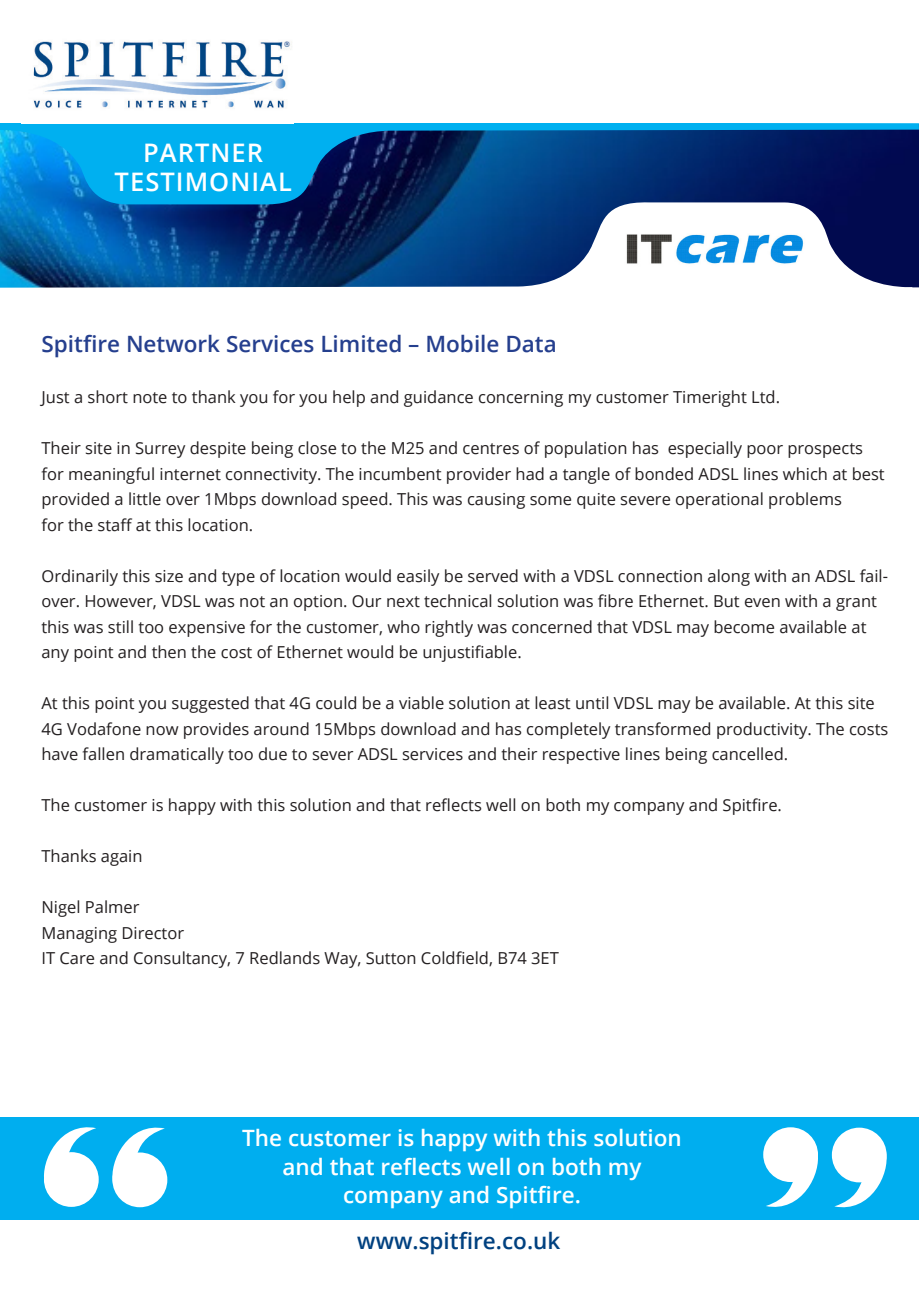
<style>
.page{position:relative;width:919px;height:1289px;background:#fff}
.page>*{position:absolute;margin:0;border:0;box-sizing:border-box;transform-origin:0 0}
.t1{font:600 25.5px "Open Sans";letter-spacing:.04em;color:#fff}
.t2{font:600 22.5px "Open Sans";color:#fff}
.t3{font:600 22.5px "Open Sans";color:#253f8e}
.t4{font:600 22.5px "Open Sans";color:#004180}
.t5{font:16.5px/25.5px "Open Sans";color:#231f20}
</style>
<div class="page">
<svg style="left:0;top:123px;width:918px;height:78px;background:#035d9f"></svg>
<svg style="left:0;top:201px;width:918px;height:87px"></svg>
<img style="left:33px;top:41px;width:259px;height:68px">
<img style="left:617px;top:224px;width:191px;height:48px">
<div style="left:0;top:1116px;width:918px;height:102px;background:#00aeef"></div>
<div style="left:44px;top:1152px;width:55px;height:54px;background:#fff;border-radius:50%"></div>
<svg style="left:44px;top:1127px;width:52px;height:47px"></svg>
<div style="left:112px;top:1152px;width:55px;height:55px;background:#fff;border-radius:50%"></div>
<svg style="left:112px;top:1127px;width:53px;height:55px"></svg>
<div style="left:763px;top:1127px;width:54px;height:54px;background:#fff;border-radius:50%"></div>
<svg style="left:765px;top:1151px;width:53px;height:55px"></svg>
<div style="left:831px;top:1127px;width:55px;height:55px;background:#fff;border-radius:50%"></div>
<svg style="left:834px;top:1160px;width:52px;height:46px"></svg>
<p class="t1" style="left:143px;top:135px;width:121px">PARTNER</p>
<p class="t1" style="left:115px;top:164px;width:179px">TESTIMONIAL</p>
<p class="t3" style="left:41px;top:328px;width:517px">Spitfire Network Services Limited – Mobile Data</p>
<p class="t5" style="left:41px;top:384px;width:740px">Just a short note to thank you for you help and guidance concerning my customer Timeright Ltd.</p>
<p class="t5" style="left:41px;top:435px;width:844px">Their site in Surrey despite being close to the M25 and centres of population has especially poor prospects for meaningful internet connectivity. The incumbent provider had a tangle of bonded ADSL lines which at best provided a little over 1Mbps download speed. This was causing some quite severe operational problems</p>
<p class="t5" style="left:41px;top:511px;width:213px">for the staff at this location.</p>
<p class="t5" style="left:41px;top:562px;width:848px">Ordinarily this size and type of location would easily be served with a VDSL connection along with an ADSL fail&shy;over. However, VDSL was not an option. Our next technical solution was fibre Ethernet. But even with a grant this was still too expensive for the customer, who rightly was concerned that VDSL may become available at any point and then the cost of Ethernet would be unjustifiable.</p>
<p class="t5" style="left:41px;top:690px;width:848px">At this point you suggested that 4G could be a viable solution at least until VDSL may be available. At this site<br>4G Vodafone now provides around 15Mbps download and has completely transformed productivity. The costs have fallen dramatically too due to sever ADSL services and their respective lines being cancelled.</p>
<p class="t5" style="left:41px;top:792px;width:742px">The customer is happy with this solution and that reflects well on both my company and Spitfire.</p>
<p class="t5" style="left:41px;top:843px;width:103px">Thanks again</p>
<p class="t5" style="left:41px;top:894px;width:99px">Nigel Palmer</p>
<p class="t5" style="left:41px;top:919px;width:144px">Managing Director</p>
<p class="t5" style="left:41px;top:945px;width:519px">IT Care and Consultancy, 7 Redlands Way, Sutton Coldfield, B74 3ET</p>
<p class="t2" style="left:242px;top:1122px;width:441px">The customer is happy with this solution</p>
<p class="t2" style="left:282px;top:1151px;width:360px">and that reflects well on both my</p>
<p class="t2" style="left:343px;top:1179px;width:239px">company and Spitfire.</p>
<p class="t4" style="left:357px;top:1225px;width:204px">www.spitfire.co.uk</p>
</div>
